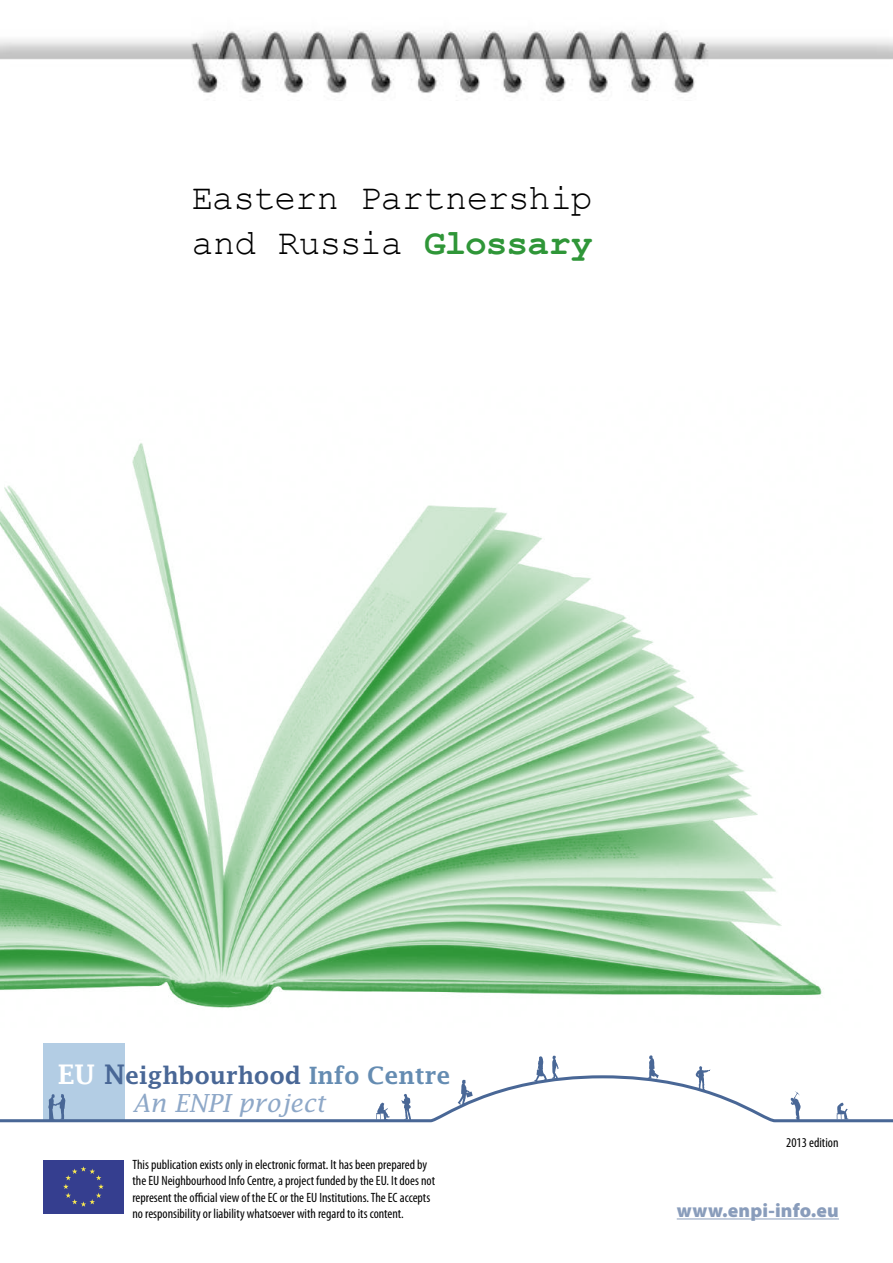
<style>
.page{position:relative;width:893px;height:1263px;background:#fff}
.page>*{position:absolute;margin:0;border:0;box-sizing:border-box;transform-origin:0 0}
.t1{font:36px/45px "Courier New";letter-spacing:-.02em;color:#000}
.t2{font:italic 24.9px "Lucida Fax";color:#8ea8c8}
.t3{font:600 23.85px "Lucida Fax";letter-spacing:-.005em;color:#496796}
.t4{font:900 19.5px "Myriad Pro";letter-spacing:.01em;color:#496796}
.t5{font:condensed 13.5px/16.5px "Myriad Pro";color:#000}
.s1{font-weight:700;color:#2f9638}
.s2{font-size:27px;color:#fff}
.s3{font-size:27px}
.s4{color:#658cb2}
</style>
<div class="page">
<img style="left:0;top:30px;width:892px;height:65px">
<img style="left:0;top:443px;width:822px;height:565px">
<div style="left:43px;top:1043px;width:81px;height:78px;background:#b3cde4"></div>
<svg style="left:0;top:1055px;width:893px;height:68px"></svg>
<hr style="left:677px;top:1218px;width:162px;height:1px;background:#496796">
<div style="left:40px;top:1158px;width:87px;height:58px;background:linear-gradient(to right,#fff,#fff)"></div>
<div style="left:43px;top:1160px;width:81px;height:53px;background:#353e8f"></div>
<svg style="left:63px;top:1166px;width:41px;height:41px"></svg>
<h1 class="t1" style="left:191px;top:174px;width:403px">Eastern Partnership and Russia <span class="s1">Glossary</span></h1>
<h3 class="t3" style="left:58px;top:1061px;width:394px"><span class="s2">EU</span> <span class="s3">N</span>eighbourhood <span class="s4">Info Centre</span></h3>
<h2 class="t2" style="left:133px;top:1089px;width:194px">An ENPI project</h2>
<p class="t5" style="left:132px;top:1156px;width:304px">This publication exists only in electronic format. It has been prepared by the EU Neighbourhood Info Centre, a project funded by the EU. It does not represent the official view of the EC or the EU Institutions. The EC accepts no responsibility or liability whatsoever with regard to its content.</p>
<p class="t5" style="left:786px;top:1135px;width:54px">2013 edition</p>
<h3 class="t4" style="left:677px;top:1199px;width:164px">www.enpi-info.eu</h3>
</div>
